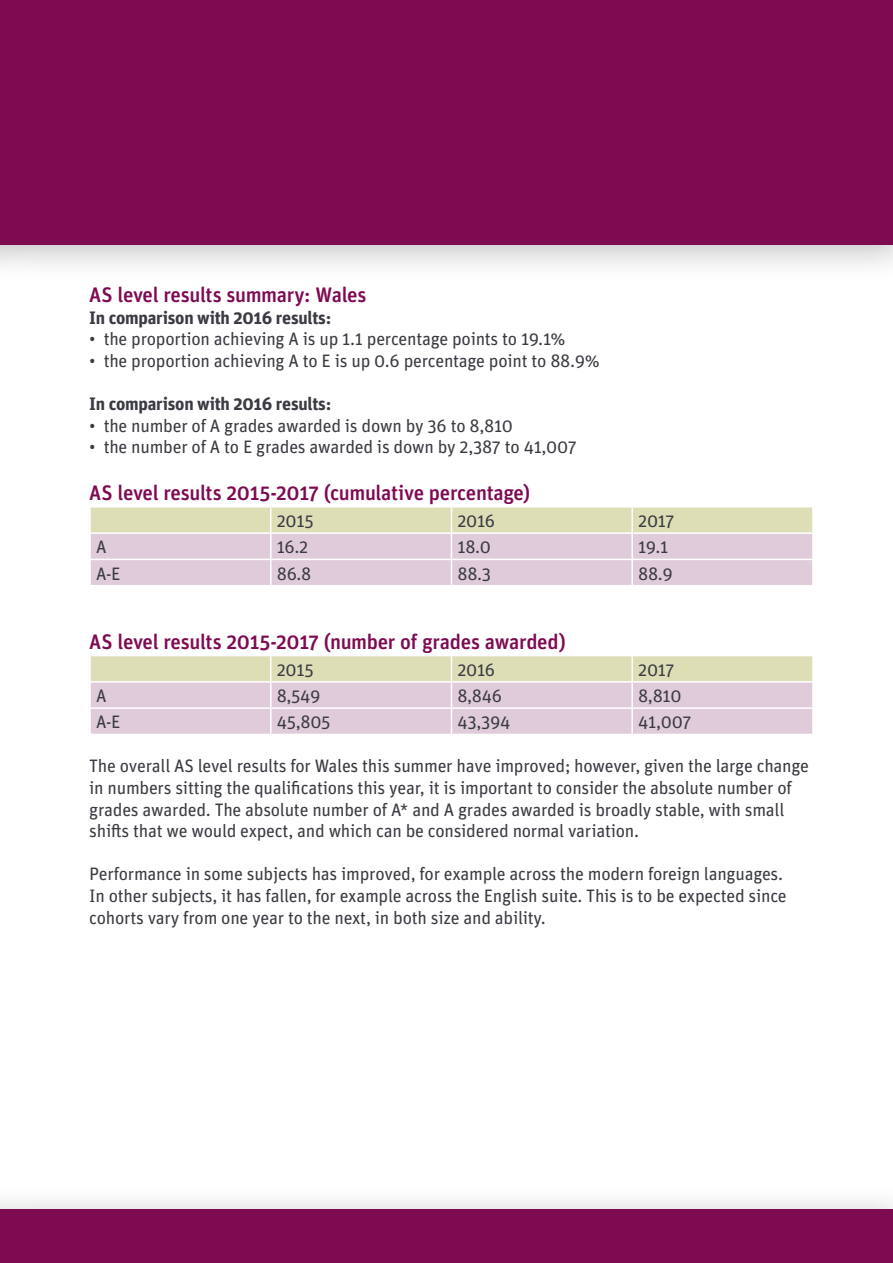
<style>
.page{position:relative;width:893px;height:1263px;background:#fff}
.page>*{position:absolute;margin:0;border:0;box-sizing:border-box;transform-origin:0 0}
.t1{font:500 21px "Unit OT";letter-spacing:-.015em;color:#7e0a52}
.t2{font:18px/21.6px "Unit OT";letter-spacing:-.015em;color:#3b3c43}
.t3{font:700 18px "Unit OT";letter-spacing:-.015em;color:#3b3c43}
</style>
<div class="page">
<svg style="left:90px;top:507px;width:723px;height:78px;background:#e0d3d0"></svg>
<hr style="left:632px;top:559px;width:182px;height:1px;background:#fff">
<hr style="left:631px;top:560px;width:2px;height:25px;background:#fff">
<hr style="left:812px;top:560px;width:2px;height:25px;background:#fff">
<svg style="left:90px;top:656px;width:723px;height:78px;background:#e0d3d0"></svg>
<hr style="left:632px;top:707px;width:182px;height:2px;background:#fff">
<hr style="left:631px;top:709px;width:2px;height:25px;background:#fff">
<hr style="left:812px;top:709px;width:2px;height:25px;background:#fff">
<div style="left:0;top:0;width:893px;height:283px;background:#000;opacity:.25"></div>
<div style="left:1px;top:0;width:892px;height:245px;background:#7e0a52"></div>
<div style="left:0;top:1182px;width:893px;height:81px;background:#000;opacity:.25"></div>
<div style="left:1px;top:1209px;width:892px;height:54px;background:#7e0a52"></div>
<p class="t1" style="left:89px;top:281px;width:279px">AS level results summary: Wales</p>
<p class="t3" style="left:89px;top:306px;width:244px">In comparison with 2016 results:</p>
<p class="t2" style="left:89px;top:328px;width:478px">• the proportion achieving A is up 1.1 percentage points to 19.1%</p>
<p class="t2" style="left:89px;top:350px;width:512px">• the proportion achieving A to E is up 0.6 percentage point to 88.9%</p>
<p class="t3" style="left:89px;top:392px;width:244px">In comparison with 2016 results:</p>
<p class="t2" style="left:89px;top:414px;width:425px">• the number of A grades awarded is down by 36 to 8,810</p>
<p class="t2" style="left:89px;top:436px;width:489px">• the number of A to E grades awarded is down by 2,387 to 41,007</p>
<p class="t1" style="left:89px;top:479px;width:442px">AS level results 2015-2017 (cumulative percentage)</p>
<p class="t2" style="left:277px;top:510px;width:38px">2015</p>
<p class="t2" style="left:457px;top:510px;width:39px">2016</p>
<p class="t2" style="left:638px;top:510px;width:38px">2017</p>
<p class="t2" style="left:96px;top:536px;width:12px">A</p>
<p class="t2" style="left:277px;top:536px;width:33px">16.2</p>
<p class="t2" style="left:457px;top:536px;width:35px">18.0</p>
<p class="t2" style="left:638px;top:536px;width:32px">19.1</p>
<p class="t2" style="left:96px;top:562px;width:26px">A-E</p>
<p class="t2" style="left:277px;top:562px;width:36px">86.8</p>
<p class="t2" style="left:457px;top:562px;width:35px">88.3</p>
<p class="t2" style="left:638px;top:562px;width:36px">88.9</p>
<p class="t1" style="left:89px;top:628px;width:478px">AS level results 2015-2017 (number of grades awarded)</p>
<p class="t2" style="left:277px;top:658px;width:38px">2015</p>
<p class="t2" style="left:457px;top:658px;width:39px">2016</p>
<p class="t2" style="left:638px;top:658px;width:38px">2017</p>
<p class="t2" style="left:96px;top:685px;width:12px">A</p>
<p class="t2" style="left:277px;top:685px;width:45px">8,549</p>
<p class="t2" style="left:457px;top:685px;width:46px">8,846</p>
<p class="t2" style="left:638px;top:685px;width:45px">8,810</p>
<p class="t2" style="left:96px;top:711px;width:26px">A-E</p>
<p class="t2" style="left:277px;top:711px;width:55px">45,805</p>
<p class="t2" style="left:457px;top:711px;width:54px">43,394</p>
<p class="t2" style="left:638px;top:711px;width:55px">41,007</p>
<p class="t2" style="left:89px;top:755px;width:721px">The overall AS level results for Wales this summer have improved; however, given the large change in numbers sitting the qualifications this year, it is important to consider the absolute number of grades awarded. The absolute number of A* and A grades awarded is broadly stable, with small shifts that we would expect, and which can be considered normal variation.</p>
<p class="t2" style="left:89px;top:863px;width:699px">Performance in some subjects has improved, for example across the modern foreign languages.<br>In other subjects, it has fallen, for example across the English suite. This is to be expected since cohorts vary from one year to the next, in both size and ability.</p>
</div>
